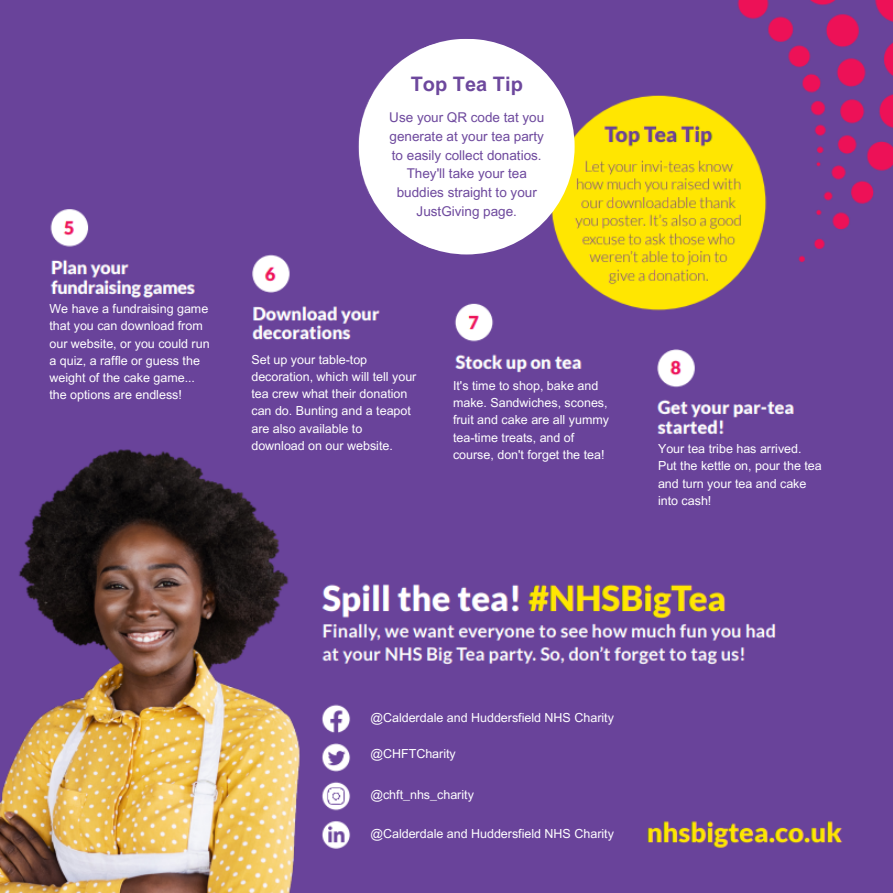
<style>
.page{position:relative;width:893px;height:893px;background:#fff}
.page>*{position:absolute;margin:0;border:0;box-sizing:border-box;transform-origin:0 0}
.t1{font:700 19.95px "Arial MT Pro";color:#6d489d}
.t2{font:13.45px/18.8px "Arial MT Pro";color:#6d489d;text-align:center}
.t3{font:12.45px/17.2px "Arial MT Pro";color:#fff}
</style>
<div class="page">
<img style="left:0;top:0;width:892px;height:892px">
<div style="left:359px;top:39px;width:215px;height:215px;background:#fff;border-radius:50%"></div>
<div style="left:37px;top:299px;width:188px;height:132px;background:#69439a"></div>
<div style="left:245px;top:354px;width:188px;height:132px;background:#69439a"></div>
<div style="left:446px;top:380px;width:188px;height:132px;background:#69439a"></div>
<div style="left:648px;top:444px;width:188px;height:132px;background:#69439a"></div>
<div style="left:359px;top:699px;width:215px;height:154px;background:#69439a"></div>
<p class="t3" style="left:49px;top:301px;width:162px">We have a fundraising game that you can download from our website, or you could run a quiz, a raffle or guess the weight of the cake game... the options are endless!</p>
<h1 class="t1" style="left:410px;top:77px;width:114px">Top Tea Tip</h1>
<p class="t2" style="left:389px;top:110px;width:156px">Use your QR code tat you generate at your tea party to easily collect donatios.<br>They'll take your tea buddies straight to your<br>JustGiving page.</p>
<p class="t3" style="left:251px;top:352px;width:166px">Set up your table-top decoration, which will tell your tea crew what their donation can do. Bunting and a teapot are also available to download on our website.</p>
<p class="t3" style="left:453px;top:378px;width:157px">It's time to shop, bake and make. Sandwiches, scones, fruit and cake are all yummy tea-time treats, and of course, don't forget the tea!</p>
<p class="t3" style="left:658px;top:441px;width:165px">Your tea tribe has arrived.<br>Put the kettle on, pour the tea and turn your tea and cake into cash!</p>
<p class="t3" style="left:370px;top:710px;width:245px">@Calderdale and Huddersfield NHS Charity</p>
<p class="t3" style="left:370px;top:746px;width:87px">@CHFTCharity</p>
<p class="t3" style="left:370px;top:787px;width:105px">@chft_nhs_charity</p>
<p class="t3" style="left:370px;top:826px;width:245px">@Calderdale and Huddersfield NHS Charity</p>
</div>
